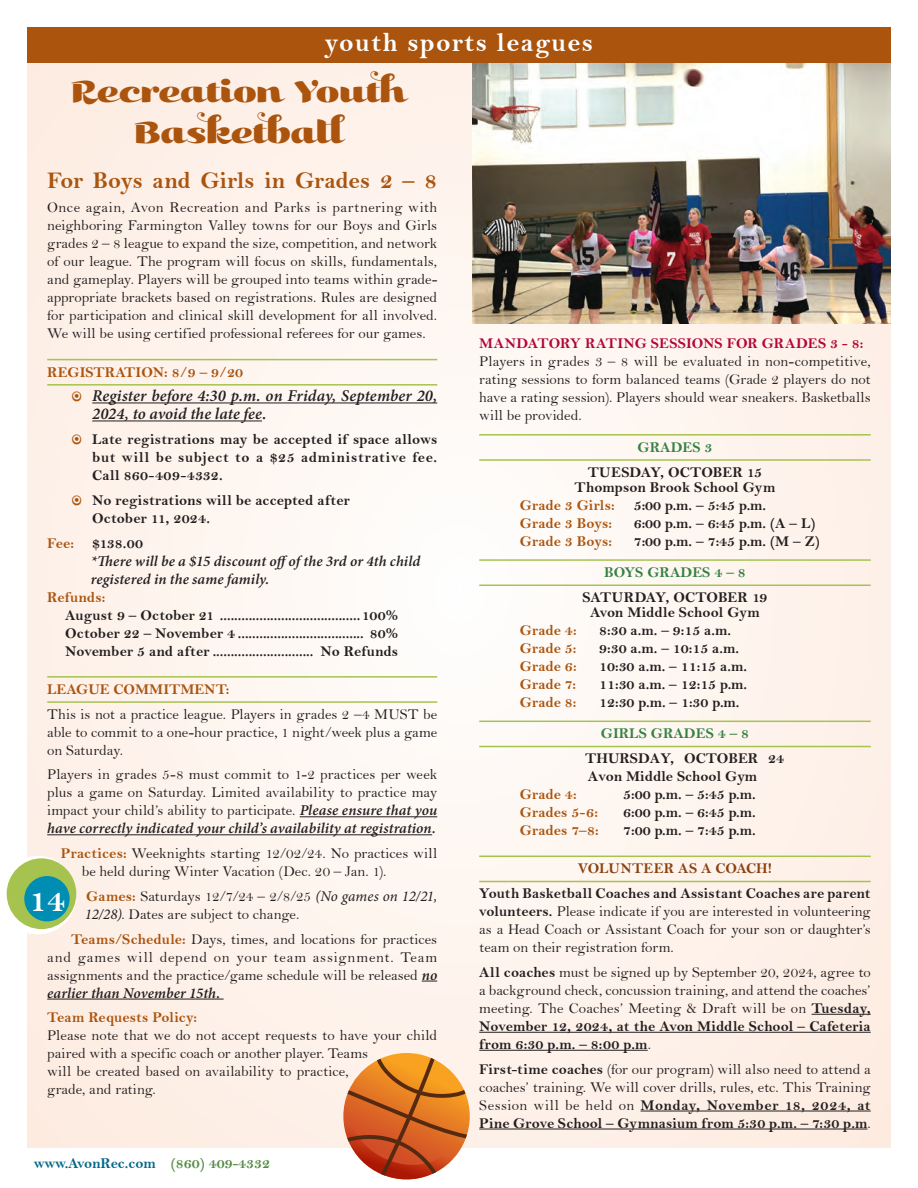
<style>
.page{position:relative;width:918px;height:1188px;background:#fff}
.page>*{position:absolute;margin:0;border:0;box-sizing:border-box;transform-origin:0 0}
.t1{font:36px/40.5px "Kari Display Pro";color:#ab540e;text-align:center}
.t2{font:34.35px "Bell MT Bold";color:#fff}
.t3{font:27px "Bell MT Bold";letter-spacing:.05em;color:#fff}
.t4{font:24px "Bell MT Bold";letter-spacing:-.005em;color:#ab540e}
.t5{font:italic 600 16.5px/18px "Minion Pro";letter-spacing:.005em;color:#231f20}
.t6{font:15px/18px "Bell";color:#231f20;text-align:justify}
.t7{font:15px/18px "Bell MT Bold";letter-spacing:.005em;color:#231f20}
.t8{font:15px "Bell MT Bold";color:#ab540e}
.t9{font:italic 600 15px/18px "Minion Pro";letter-spacing:.005em;color:#231f20}
.t10{font:15px "Bell MT Bold";color:#b30437}
.t11{font:15px "Bell MT Bold";color:#358144}
.t12{font:15px "Bell MT Bold";color:#016788}
.t13{font:15px "Bell MT Bold";color:#894210}
.s1{font-family:"Bell MT Bold";font-weight:400;font-style:normal}
.s2{color:#ab540e}
.s3{font-family:"Minion Pro";font-weight:600;font-style:italic}
.s4{font-family:"Bell MT Bold";color:#ab540e}
.s5{font-family:"Minion Pro";font-style:italic}
.s6{color:#558c44}
.s7{font-family:"Bell MT Bold"}
.s8{font-family:"Bell"}
</style>
<div class="page">
<div style="left:27px;top:32px;width:864px;height:1116px;background:#fef3ec"></div>
<div style="left:0;top:856px;width:76px;height:78px;background:#fff;border-radius:50%"></div>
<div style="left:7px;top:858px;width:69px;height:71px;background:#a7c34f;border-radius:50%"></div>
<div style="left:24px;top:876px;width:46px;height:45px;background:#008db3;border-radius:50%"></div>
<img style="left:472px;top:63px;width:419px;height:261px">
<svg style="left:343px;top:1053px;width:127px;height:127px"></svg>
<hr style="left:47px;top:359px;width:390px;height:1px;background:#a7c34f">
<hr style="left:47px;top:384px;width:390px;height:2px;background:#a7c34f">
<hr style="left:92px;top:403px;width:345px;height:1px;background:#231f20">
<hr style="left:92px;top:421px;width:170px;height:1px;background:#231f20">
<hr style="left:47px;top:676px;width:390px;height:2px;background:#a7c34f">
<hr style="left:47px;top:701px;width:390px;height:2px;background:#a7c34f">
<hr style="left:300px;top:816px;width:137px;height:1px;background:#231f20">
<hr style="left:47px;top:834px;width:385px;height:1px;background:#231f20">
<svg style="left:422px;top:981px;width:15px;height:1px"></svg>
<hr style="left:47px;top:999px;width:177px;height:1px;background:#231f20">
<hr style="left:479px;top:434px;width:392px;height:2px;background:#a7c34f">
<hr style="left:479px;top:459px;width:392px;height:2px;background:#a7c34f">
<hr style="left:479px;top:559px;width:392px;height:2px;background:#a7c34f">
<hr style="left:479px;top:585px;width:392px;height:1px;background:#a7c34f">
<hr style="left:479px;top:721px;width:392px;height:1px;background:#a7c34f">
<hr style="left:479px;top:746px;width:392px;height:1px;background:#a7c34f">
<hr style="left:479px;top:856px;width:392px;height:1px;background:#a7c34f">
<hr style="left:479px;top:881px;width:392px;height:1px;background:#a7c34f">
<hr style="left:812px;top:1014px;width:59px;height:1px;background:#231f20">
<hr style="left:479px;top:1032px;width:392px;height:1px;background:#231f20">
<hr style="left:479px;top:1050px;width:169px;height:1px;background:#231f20">
<hr style="left:641px;top:1111px;width:230px;height:1px;background:#231f20">
<hr style="left:479px;top:1129px;width:388px;height:1px;background:#231f20">
<div style="left:27px;top:27px;width:864px;height:36px;background:#ab540e"></div>
<h3 class="t3" style="left:325px;top:26px;width:270px">youth sports leagues</h3>
<h1 class="t1" style="left:72px;top:72px;width:338px">Recreation Youth<br>Basketball</h1>
<h3 class="t4" style="left:47px;top:166px;width:392px">For Boys and Girls in Grades 2 – 8</h3>
<p class="t6" style="left:47px;top:198px;width:392px">Once again, Avon Recreation and Parks is partnering with neighboring Farmington Valley towns for our Boys and Girls grades 2 – 8 league to expand the size, competition, and network of our league. The program will focus on skills, fundamentals, and gameplay. Players will be grouped into teams within grade&shy;appropriate brackets based on registrations. Rules are designed for participation and clinical skill development for all involved.<br>We will be using certified professional referees for our games.</p>
<p class="t8" style="left:47px;top:363px;width:197px">REGISTRATION: 8/9 – 9/20</p>
<p class="t5" style="left:92px;top:387px;width:347px">Register before 4:30 p.m. on Friday, September 20,<br>2024, to avoid the late fee<span class="s1">.</span></p>
<p class="t7" style="left:92px;top:430px;width:347px;text-align:justify">Late registrations may be accepted if space allows but will be subject to a $25 administrative fee.<br>Call 860-409-4332.</p>
<p class="t7" style="left:92px;top:491px;width:259px">No registrations will be accepted after<br>October 11, 2024.</p>
<p class="t7" style="left:47px;top:534px;width:97px"><span class="s2">Fee:</span> $138.00</p>
<p class="t9" style="left:91px;top:552px;width:331px">*There will be a $15 discount off of the 3rd or 4th child registered in the same family.</p>
<p class="t8" style="left:47px;top:588px;width:60px">Refunds:</p>
<p class="t7" style="left:65px;top:606px;width:335px;text-align:justify">August 9 – October 21 .......................................100% October 22 – November 4 ................................... 80% November 5 and after ............................ No Refunds</p>
<p class="t8" style="left:47px;top:680px;width:184px">LEAGUE COMMITMENT:</p>
<p class="t6" style="left:47px;top:705px;width:391px">This is not a practice league. Players in grades 2 –4 MUST be able to commit to a one-hour practice, 1 night/week plus a game on Saturday.</p>
<p class="t6" style="left:47px;top:765px;width:392px">Players in grades 5-8 must commit to 1-2 practices per week plus a game on Saturday. Limited availability to practice may impact your child’s ability to participate. <span class="s3">Please ensure that you</span></p>
<p class="t9" style="left:47px;top:819px;width:390px">have correctly indicated your child’s availability at registration.</p>
<p class="t6" style="left:82px;top:844px;width:357px;text-indent:-21px"><span class="s4">Practices:</span> Weeknights starting 12/02/24. No practices will be held during Winter Vacation (Dec. 20 – Jan. 1).</p>
<p class="t6" style="left:85px;top:887px;width:354px"><span class="s4">Games:</span> Saturdays 12/7/24 – 2/8/25 <span class="s5">(No games on 12/21,<br>12/28)</span>. Dates are subject to change.</p>
<p class="t6" style="left:47px;top:930px;width:392px;text-indent:24px"><span class="s4">Teams/Schedule:</span> Days, times, and locations for practices and games will depend on your team assignment. Team assignments and the practice/game schedule will be released <span class="s3">no</span></p>
<p class="t9" style="left:47px;top:984px;width:175px">earlier than November 15th.</p>
<p class="t8" style="left:47px;top:1009px;width:151px">Team Requests Policy:</p>
<p class="t6" style="left:47px;top:1026px;width:392px;text-align:left">Please note that we do not accept requests to have your child paired with a specific coach or another player. Teams<br>will be created based on availability to practice,<br>grade, and rating.</p>
<h2 class="t2" style="left:29px;top:879px;width:38px">14</h2>
<p class="t12" style="left:34px;top:1154px;width:238px">www.AvonRec.com <span class="s6">(860) 409-4332</span></p>
<p class="t10" style="left:479px;top:335px;width:386px">MANDATORY RATING SESSIONS FOR GRADES 3 - 8:</p>
<p class="t6" style="left:479px;top:352px;width:393px">Players in grades 3 – 8 will be evaluated in non-competitive, rating sessions to form balanced teams (Grade 2 players do not have a rating session). Players should wear sneakers. Basketballs will be provided.</p>
<p class="t11" style="left:638px;top:438px;width:76px">GRADES 3</p>
<p class="t7" style="left:575px;top:464px;width:202px;line-height:15px;text-align:center">TUESDAY, OCTOBER 15<br>Thompson Brook School Gym</p>
<p class="t8" style="left:520px;top:496px;width:96px">Grade 3 Girls:</p>
<p class="t7" style="left:634px;top:496px;width:134px">5:00 p.m. – 5:45 p.m.</p>
<p class="t8" style="left:520px;top:514px;width:94px">Grade 3 Boys:</p>
<p class="t7" style="left:634px;top:514px;width:183px">6:00 p.m. – 6:45 p.m. (A – L)</p>
<p class="t8" style="left:520px;top:532px;width:94px">Grade 3 Boys:</p>
<p class="t7" style="left:634px;top:532px;width:188px">7:00 p.m. – 7:45 p.m. (M – Z)</p>
<p class="t11" style="left:604px;top:563px;width:143px">BOYS GRADES 4 – 8</p>
<p class="t7" style="left:582px;top:589px;width:187px;line-height:15px;text-align:center">SATURDAY, OCTOBER 19<br>Avon Middle School Gym</p>
<p class="t8" style="left:520px;top:621px;width:59px">Grade 4:</p>
<p class="t7" style="left:599px;top:621px;width:133px">8:30 a.m. – 9:15 a.m.</p>
<p class="t8" style="left:520px;top:639px;width:58px">Grade 5:</p>
<p class="t7" style="left:599px;top:639px;width:141px">9:30 a.m. – 10:15 a.m.</p>
<p class="t8" style="left:520px;top:657px;width:58px">Grade 6:</p>
<p class="t7" style="left:599px;top:657px;width:149px">10:30 a.m. – 11:15 a.m.</p>
<p class="t8" style="left:520px;top:675px;width:58px">Grade 7:</p>
<p class="t7" style="left:599px;top:675px;width:150px">11:30 a.m. – 12:15 p.m.</p>
<p class="t8" style="left:520px;top:693px;width:58px">Grade 8:</p>
<p class="t7" style="left:599px;top:693px;width:142px">12:30 p.m. – 1:30 p.m.</p>
<p class="t11" style="left:601px;top:725px;width:150px">GIRLS GRADES 4 – 8</p>
<p class="t7" style="left:585px;top:749px;width:200px">THURSDAY, OCTOBER 24<br>Avon Middle School Gym</p>
<p class="t8" style="left:520px;top:785px;width:59px">Grade 4:</p>
<p class="t7" style="left:623px;top:785px;width:134px">5:00 p.m. – 5:45 p.m.</p>
<p class="t8" style="left:520px;top:803px;width:80px">Grades 5-6:</p>
<p class="t7" style="left:623px;top:803px;width:134px">6:00 p.m. – 6:45 p.m.</p>
<p class="t8" style="left:520px;top:821px;width:81px">Grades 7–8:</p>
<p class="t7" style="left:623px;top:821px;width:134px">7:00 p.m. – 7:45 p.m.</p>
<p class="t13" style="left:578px;top:860px;width:196px">VOLUNTEER AS A COACH!</p>
<p class="t7" style="left:479px;top:884px;width:393px">Youth Basketball Coaches and Assistant Coaches are parent</p>
<p class="t6" style="left:479px;top:902px;width:393px"><span class="s7">volunteers.</span> Please indicate if you are interested in volunteering as a Head Coach or Assistant Coach for your son or daughter’s team on their registration form.</p>
<p class="t6" style="left:479px;top:963px;width:393px"><span class="s7">All coaches</span> must be signed up by September 20, 2024, agree to a background check, concussion training, and attend the coaches’ meeting. The Coaches’ Meeting &amp; Draft will be on <span class="s7">Tuesday,</span></p>
<p class="t7" style="left:479px;top:1017px;width:393px">November 12, 2024, at the Avon Middle School – Cafeteria from 6:30 p.m. – 8:00 p.m<span class="s8">.</span></p>
<p class="t6" style="left:479px;top:1060px;width:393px"><span class="s7">First-time coaches</span> (for our program) will also need to attend a coaches’ training. We will cover drills, rules, etc. This Training</p>
<p class="t7" style="left:479px;top:1096px;width:393px"><span class="s8">Session will be held on</span> Monday, November 18, 2024, at<br>Pine Grove School – Gymnasium from 5:30 p.m. – 7:30 p.m<span class="s8">.</span></p>
</div>
